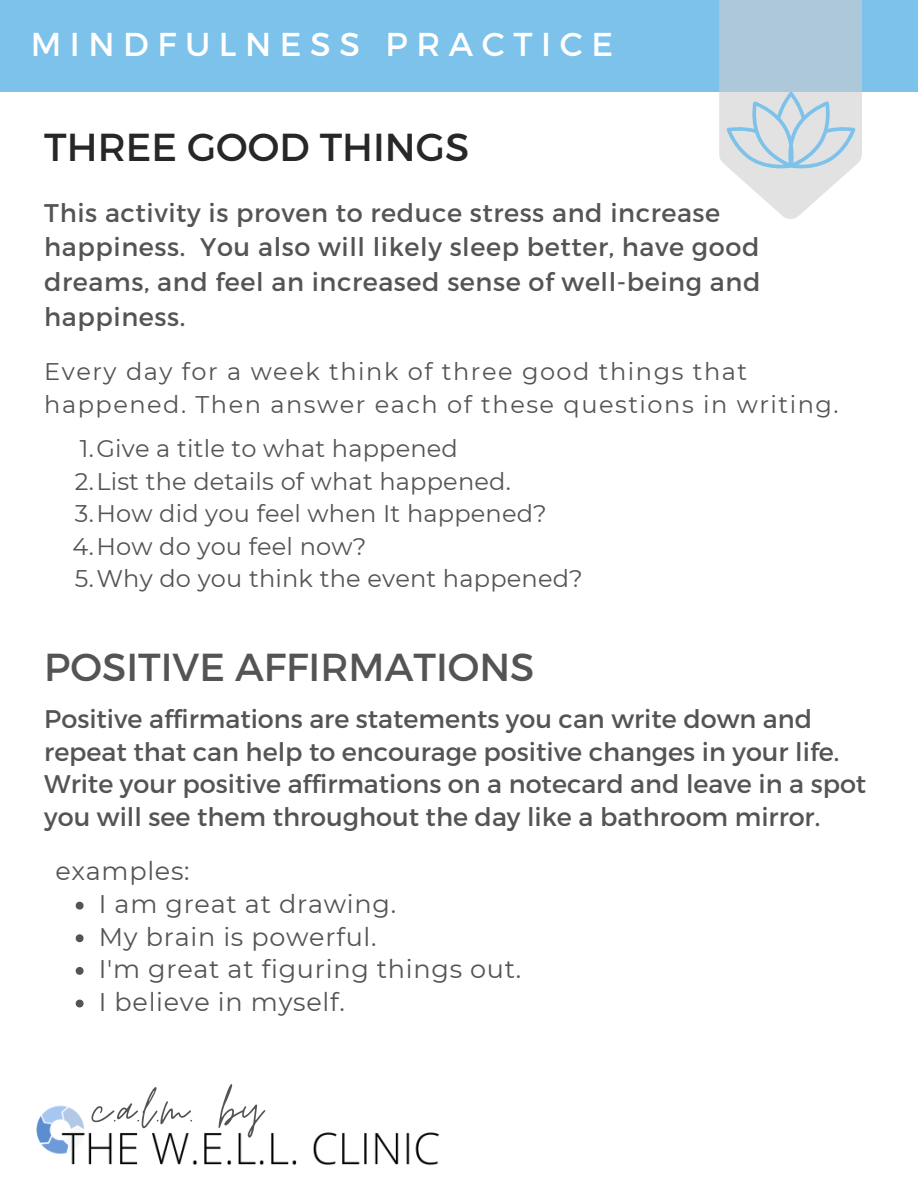
<style>
.page{position:relative;width:918px;height:1188px;background:#fff}
.page>*{position:absolute;margin:0;border:0;box-sizing:border-box;transform-origin:0 0}
.t1{font:64.35px "Moon Time";color:#545454}
.t2{font:39px "Montserrat";color:#545454}
.t3{font:39px "Montserrat";color:#272727}
.t4{font:33px "Montserrat";letter-spacing:.26em;color:#fff}
.t5{font:25.5px/34.8px "Montserrat";letter-spacing:.025em;color:#545454}
.t6{font:25.5px/32.7px "Montserrat";color:#545454}
.t7{font:24px "Montserrat";letter-spacing:.01em;color:#545454}
.t8{font:24px/32.7px "Montserrat";letter-spacing:.065em;color:#545454}
</style>
<div class="page">
<div style="left:0;top:0;width:918px;height:92px;background:#7cc2ea"></div>
<svg style="left:719px;top:0;width:143px;height:219px;background:#c8d9e2"></svg>
<img style="left:36px;top:1105px;width:404px;height:60px">
<svg style="left:76px;top:902px;width:8px;height:8px"></svg>
<svg style="left:76px;top:934px;width:8px;height:8px"></svg>
<svg style="left:76px;top:967px;width:8px;height:8px"></svg>
<svg style="left:76px;top:1000px;width:8px;height:7px"></svg>
<h3 class="t4" style="left:31px;top:23px;width:584px">MINDFULNESS PRACTICE</h3>
<p class="t3" style="left:44px;top:122px;width:426px">THREE GOOD THINGS</p>
<p class="t5" style="left:44px;top:194px;width:718px">This activity is proven to reduce stress and increase happiness. You also will likely sleep better, have good dreams, and feel an increased sense of well-being and happiness.</p>
<p class="t8" style="left:44px;top:355px;width:796px">Every day for a week think of three good things that happened. Then answer each of these questions in writing.</p>
<h2 class="t7" style="left:80px;top:434px;width:380px">1.Give a title to what happened</h2>
<p class="t7" style="left:75px;top:466px;width:437px">2.List the details of what happened.</p>
<p class="t7" style="left:75px;top:499px;width:474px">3.How did you feel when It happened?</p>
<p class="t7" style="left:73px;top:532px;width:295px">4.How do you feel now?</p>
<p class="t7" style="left:75px;top:564px;width:510px">5.Why do you think the event happened?</p>
<p class="t2" style="left:44px;top:641px;width:492px">POSITIVE AFFIRMATIONS</p>
<p class="t6" style="left:44px;top:701px;width:824px">Positive affirmations are statements you can write down and repeat that can help to encourage positive changes in your life.<br>Write your positive affirmations on a notecard and leave in a spot you will see them throughout the day like a bathroom mirror.</p>
<p class="t5" style="left:55px;top:854px;width:136px">examples:</p>
<p class="t5" style="left:99px;top:886px;width:299px">I am great at drawing.</p>
<p class="t5" style="left:99px;top:919px;width:279px">My brain is powerful.</p>
<p class="t5" style="left:99px;top:952px;width:424px">I'm great at figuring things out.</p>
<p class="t5" style="left:99px;top:984px;width:248px">I believe in myself.</p>
<h2 class="t1" style="left:92px;top:1070px;width:171px">c.a.l.m. by</h2>
</div>
